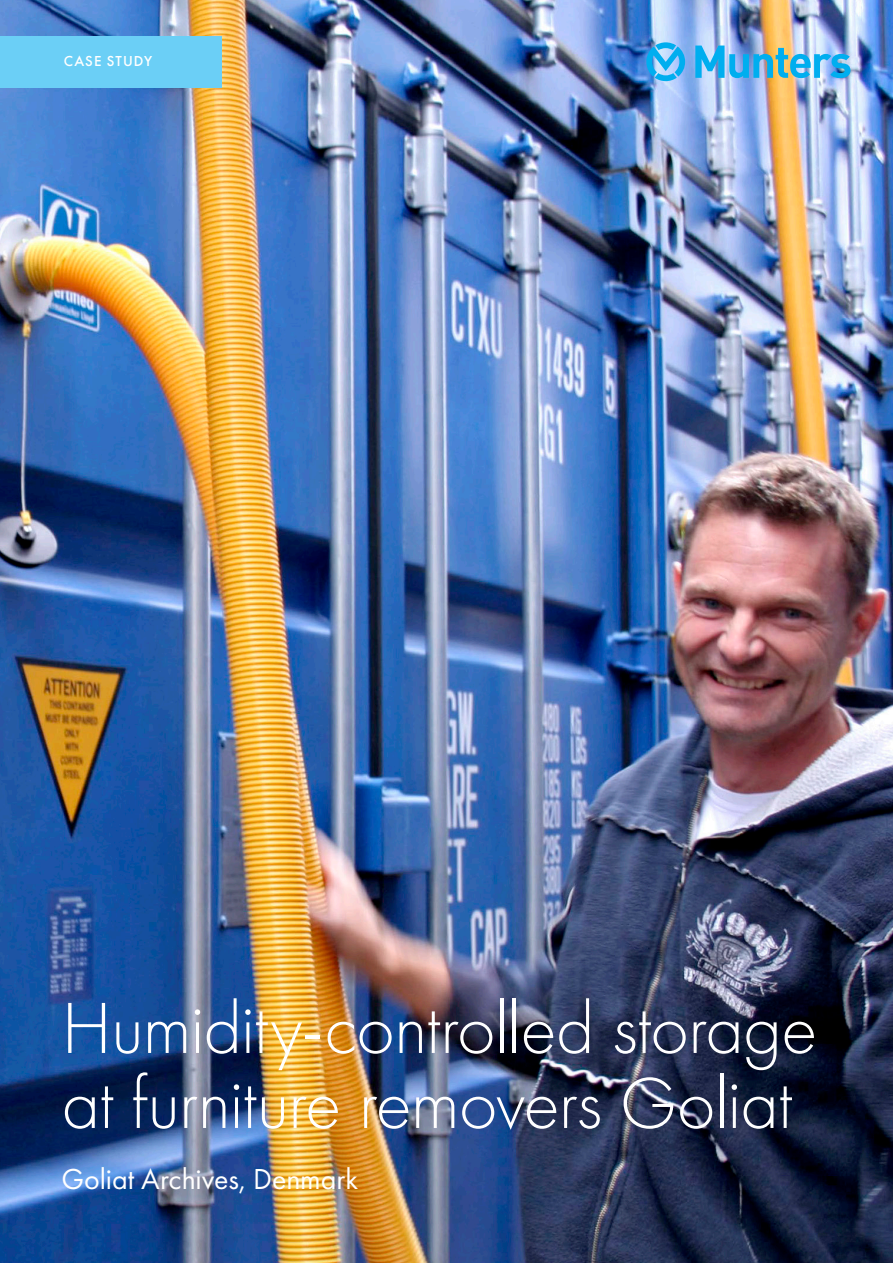
<style>
.page{position:relative;width:893px;height:1263px;background:#fff}
.page>*{position:absolute;margin:0;border:0;box-sizing:border-box;transform-origin:0 0}
.t1{font:75px/75px "Futura PT Light";letter-spacing:-.015em;color:#fff}
.t2{font:30px "Futura PT";letter-spacing:-.005em;color:#fff}
.t3{font:15px "Futura PT Medium";letter-spacing:.07em;color:#fff}
</style>
<div class="page">
<img style="left:0;top:0;width:893px;height:1263px">
<div style="left:0;top:36px;width:221px;height:51px;background:#6bcff6"></div>
<img style="left:695px;top:46px;width:155px;height:32px">
<svg style="left:646px;top:42px;width:39px;height:39px;background:#4fb6ef"></svg>
<p class="t3" style="left:64px;top:52px;width:90px">CASE STUDY</p>
<p class="t1" style="left:61px;top:991px;width:757px">Humidity-controlled storage at furniture removers Goliat</p>
<p class="t2" style="left:61px;top:1161px;width:298px">Goliat Archives, Denmark</p>
</div>
